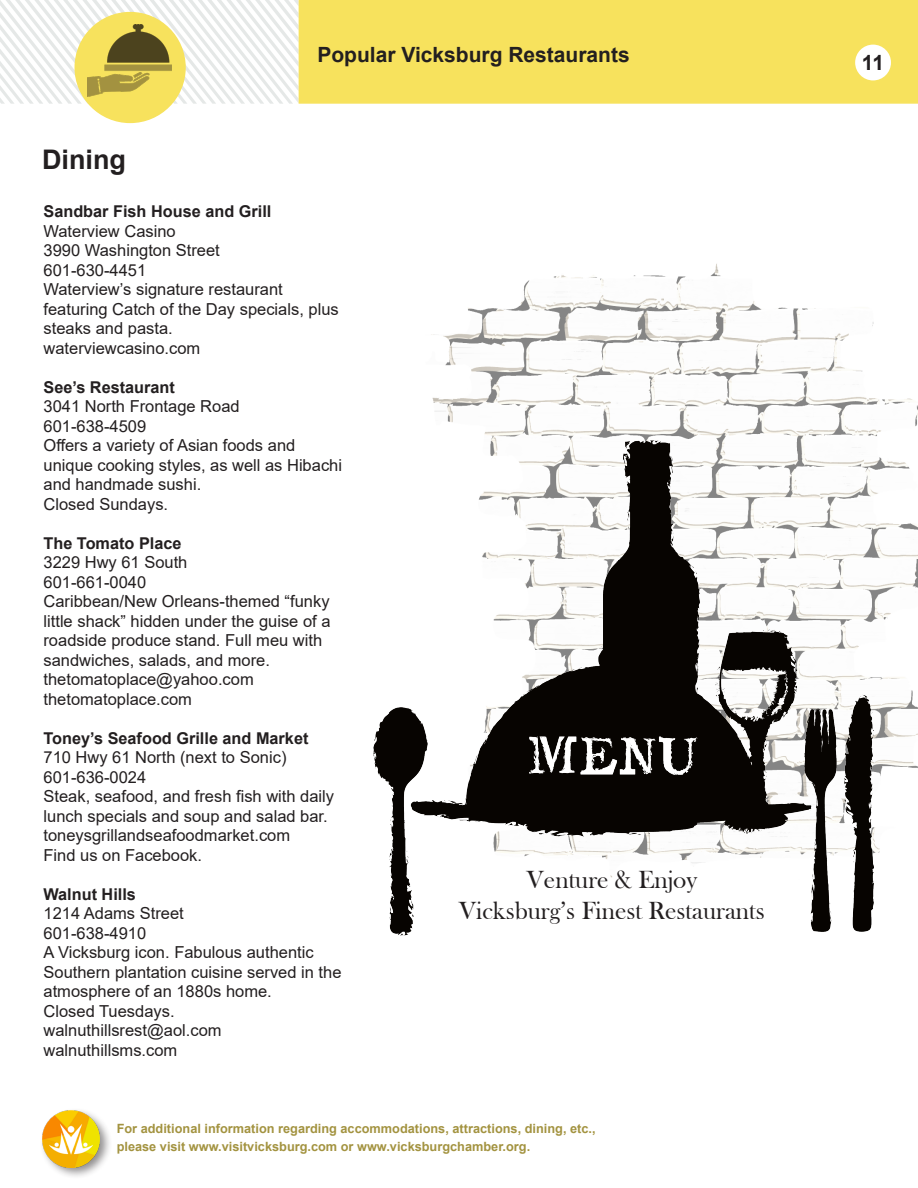
<style>
.page{position:relative;width:918px;height:1188px;background:#fff}
.page>*{position:absolute;margin:0;border:0;box-sizing:border-box;transform-origin:0 0}
.t1{font:700 27px "Arial";color:#231f20}
.t2{font:25.5px "Bask Old Face";color:#231f20}
.t3{font:700 21px "Arial";color:#231f20}
.Arial_Reg_11_pt{font:16.5px/19.5px "Arial";color:#231f20}
.Arial_Reg_11_pt-2{font:700 16.35px "Arial";color:#231f20}
.t4{font:700 12.75px/18px "Arial";color:#a39340}
</style>
<div class="page">
<svg style="left:0;top:0;width:299px;height:104px"></svg>
<div style="left:299px;top:0;width:619px;height:104px;background:#f7e25d;border:2px solid #f7e25d"></div>
<div style="left:855px;top:45px;width:36px;height:35px;background:#fff;border-radius:50%"></div>
<div style="left:75px;top:13px;width:110px;height:109px;background:#f7e25d;border-radius:50%"></div>
<div style="left:75px;top:12px;width:111px;height:111px;border:2px solid #f7e25d;border-radius:50%"></div>
<img style="left:88px;top:24px;width:84px;height:72px">
<div style="left:39px;top:1107px;width:73px;height:73px;background:#231f20;opacity:.5"></div>
<img style="left:43px;top:1110px;width:57px;height:57px">
<img style="left:431px;top:263px;width:487px;height:643px">
<img style="left:373px;top:441px;width:500px;height:494px">
<p class="t1" style="left:42px;top:140px;width:85px">Dining</p>
<p class="t3" style="left:317px;top:39px;width:314px">Popular Vicksburg Restaurants</p>
<p class="Arial_Reg_11_pt-2" style="left:44px;top:200px;width:229px">Sandbar Fish House and Grill</p>
<p class="Arial_Reg_11_pt" style="left:44px;top:221px;width:134px">Waterview Casino</p>
<p class="Arial_Reg_11_pt" style="left:44px;top:241px;width:178px">3990 Washington Street</p>
<p class="Arial_Reg_11_pt" style="left:44px;top:260px;width:104px">601-630-4451</p>
<p class="Arial_Reg_11_pt" style="left:44px;top:280px;width:297px">Waterview’s signature restaurant featuring Catch of the Day specials, plus steaks and pasta.</p>
<p class="Arial_Reg_11_pt" style="left:44px;top:338px;width:158px">waterviewcasino.com</p>
<p class="Arial_Reg_11_pt-2" style="left:44px;top:376px;width:133px">See’s Restaurant</p>
<p class="Arial_Reg_11_pt" style="left:44px;top:397px;width:198px">3041 North Frontage Road</p>
<p class="Arial_Reg_11_pt" style="left:44px;top:416px;width:104px">601-638-4509</p>
<p class="Arial_Reg_11_pt" style="left:44px;top:436px;width:300px">Offers a variety of Asian foods and unique cooking styles, as well as Hibachi and handmade sushi.</p>
<p class="Arial_Reg_11_pt" style="left:44px;top:494px;width:126px">Closed Sundays.</p>
<p class="Arial_Reg_11_pt-2" style="left:44px;top:532px;width:140px">The Tomato Place</p>
<p class="Arial_Reg_11_pt" style="left:44px;top:553px;width:145px">3229 Hwy 61 South</p>
<p class="Arial_Reg_11_pt" style="left:44px;top:572px;width:104px">601-661-0040</p>
<p class="Arial_Reg_11_pt" style="left:44px;top:592px;width:289px">Caribbean/New Orleans-themed “funky little shack” hidden under the guise of a roadside produce stand. Full meu with sandwiches, salads, and more.</p>
<p class="Arial_Reg_11_pt" style="left:44px;top:670px;width:212px">thetomatoplace@yahoo.com</p>
<p class="Arial_Reg_11_pt" style="left:44px;top:689px;width:150px">thetomatoplace.com</p>
<p class="Arial_Reg_11_pt-2" style="left:44px;top:727px;width:266px">Toney’s Seafood Grille and Market</p>
<p class="Arial_Reg_11_pt" style="left:44px;top:748px;width:245px">710 Hwy 61 North (next to Sonic)</p>
<p class="Arial_Reg_11_pt" style="left:44px;top:767px;width:104px">601-636-0024</p>
<p class="Arial_Reg_11_pt" style="left:44px;top:787px;width:292px">Steak, seafood, and fresh fish with daily lunch specials and soup and salad bar.</p>
<p class="Arial_Reg_11_pt" style="left:44px;top:826px;width:248px">toneysgrillandseafoodmarket.com</p>
<p class="Arial_Reg_11_pt" style="left:44px;top:845px;width:160px">Find us on Facebook.</p>
<p class="Arial_Reg_11_pt-2" style="left:44px;top:883px;width:94px">Walnut Hills</p>
<p class="Arial_Reg_11_pt" style="left:44px;top:904px;width:142px">1214 Adams Street</p>
<p class="Arial_Reg_11_pt" style="left:44px;top:923px;width:104px">601-638-4910</p>
<p class="Arial_Reg_11_pt" style="left:44px;top:943px;width:300px">A Vicksburg icon. Fabulous authentic<br>Southern plantation cuisine served in the atmosphere of an 1880s home.</p>
<p class="Arial_Reg_11_pt" style="left:44px;top:1001px;width:133px">Closed Tuesdays.</p>
<p class="Arial_Reg_11_pt" style="left:44px;top:1021px;width:180px">walnuthillsrest@aol.com</p>
<p class="Arial_Reg_11_pt" style="left:44px;top:1040px;width:135px">walnuthillsms.com</p>
<p class="t2" style="left:527px;top:865px;width:172px">Venture &amp; Enjoy</p>
<p class="t2" style="left:459px;top:896px;width:307px">Vicksburg’s Finest Restaurants</p>
<p class="t4" style="left:117px;top:1119px;width:480px">For additional information regarding accommodations, attractions, dining, etc., please visit www.visitvicksburg.com or www.vicksburgchamber.org.</p>
<p class="t3" style="left:862px;top:48px;width:24px">11</p>
</div>
